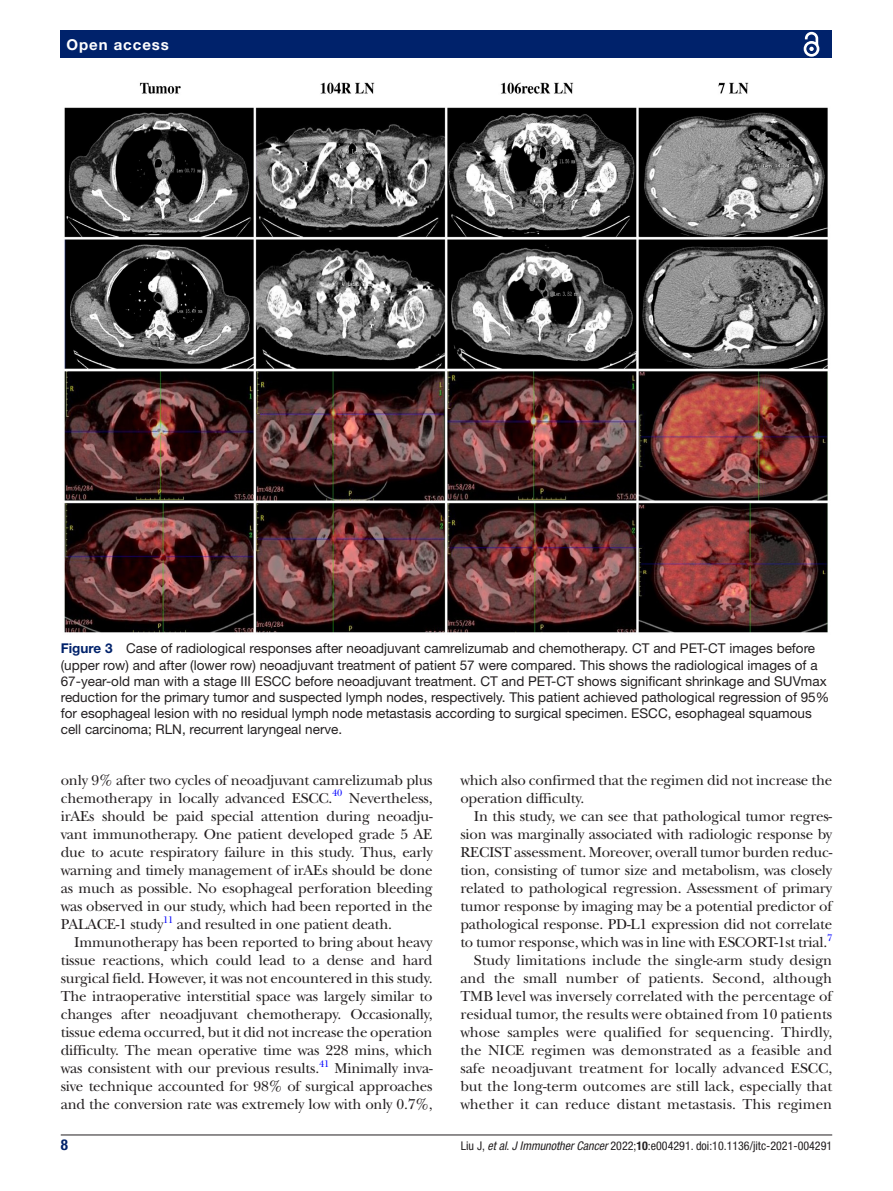
<style>
.page{position:relative;width:893px;height:1191px;background:#fff}
.page>*{position:absolute;margin:0;border:0;box-sizing:border-box;transform-origin:0 0}
.t1{font:15px/18px "New Baskerville";letter-spacing:-.015em;color:#231f20;text-align:justify}
.t2{font:700 15px "Helvetica Neue LT Std";letter-spacing:.065em;color:#fff}
.t3{font:700 condensed 15px "Helvetica Neue LT Std";color:#00226b}
.t4{font:13.5px/16.2px "Helvetica Neue LT Std";color:#231f20}
.t5{font:condensed 12px "Helvetica Neue LT Std";color:#231f20}
.t6{font:9.9px "New Baskerville";color:#00f}
.s1{font-weight:700;color:#00226b}
.s2{font-style:italic}
.s3{font-weight:700}
</style>
<div class="page">
<hr style="left:61px;top:1134px;width:771px;height:1px;background:#231f20">
<div style="left:61px;top:31px;width:771px;height:27px;background:#00226b"></div>
<svg style="left:803px;top:31px;width:17px;height:26px"></svg>
<img style="left:64px;top:82px;width:764px;height:551px">
<p class="t2" style="left:66px;top:35px;width:104px">Open access</p>
<p class="t4" style="left:61px;top:640px;width:770px"><span class="s1">Figure 3</span> Case of radiological responses after neoadjuvant camrelizumab and chemotherapy. CT and PET-CT images before (upper row) and after (lower row) neoadjuvant treatment of patient 57 were compared. This shows the radiological images of a 67-year-old man with a stage III ESCC before neoadjuvant treatment. CT and PET-CT shows significant shrinkage and SUVmax reduction for the primary tumor and suspected lymph nodes, respectively. This patient achieved pathological regression of 95% for esophageal lesion with no residual lymph node metastasis according to surgical specimen. ESCC, esophageal squamous cell carcinoma; RLN, recurrent laryngeal nerve.</p>
<p class="t1" style="left:61px;top:771px;width:373px">only 9% after two cycles of neoadjuvant camrelizumab plus chemotherapy in locally advanced ESCC.</p>
<p class="t6" style="left:332px;top:787px;width:12px">40</p>
<p class="t1" style="left:61px;top:789px;width:373px;text-indent:288px">Nevertheless, irAEs should be paid special attention during neoadju&shy;vant immunotherapy. One patient developed grade 5 AE due to acute respiratory failure in this study. Thus, early warning and timely management of irAEs should be done as much as possible. No esophageal perforation bleeding was observed in our study, which had been reported in the PALACE-1 study<sup>11</sup> and resulted in one patient death.</p>
<p class="t1" style="left:61px;top:933px;width:373px;text-indent:14px">Immunotherapy has been reported to bring about heavy tissue reactions, which could lead to a dense and hard surgical field. However, it was not encountered in this study.<br>The intraoperative interstitial space was largely similar to changes after neoadjuvant chemotherapy. Occasionally, tissue edema occurred, but it did not increase the operation difficulty. The mean operative time was 228 mins, which was consistent with our previous results.</p>
<p class="t6" style="left:319px;top:1057px;width:12px">41</p>
<p class="t1" style="left:61px;top:1059px;width:373px;text-indent:274px">Minimally inva&shy;sive technique accounted for 98% of surgical approaches and the conversion rate was extremely low with only 0.7%,</p>
<p class="t1" style="left:460px;top:771px;width:373px">which also confirmed that the regimen did not increase the operation difficulty.</p>
<p class="t1" style="left:460px;top:807px;width:373px;text-align:right">In this study, we can see that pathological tumor regres&shy;sion was marginally associated with radiologic response by RECIST assessment. Moreover, overall tumor burden reduc&shy;tion, consisting of tumor size and metabolism, was closely related to pathological regression. Assessment of primary tumor response by imaging may be a potential predictor of pathological response. PD-L1 expression did not correlate to tumor response, which was in line with ESCORT-1st trial.<sup>7<br></sup>Study limitations include the single-arm study design and the small number of patients. Second, although TMB level was inversely correlated with the percentage of residual tumor, the results were obtained from 10 patients whose samples were qualified for sequencing. Thirdly, the NICE regimen was demonstrated as a feasible and safe neoadjuvant treatment for locally advanced ESCC, but the long-term outcomes are still lack, especially that whether it can reduce distant metastasis. This regimen</p>
<p class="t3" style="left:61px;top:1135px;width:9px">8</p>
<p class="t5" style="left:461px;top:1138px;width:373px">Liu J, <span class="s2">et al</span>. <span class="s2">J Immunother Cancer</span> 2022;<span class="s3">10</span>:e004291. doi:10.1136/jitc-2021-004291</p>
</div>
